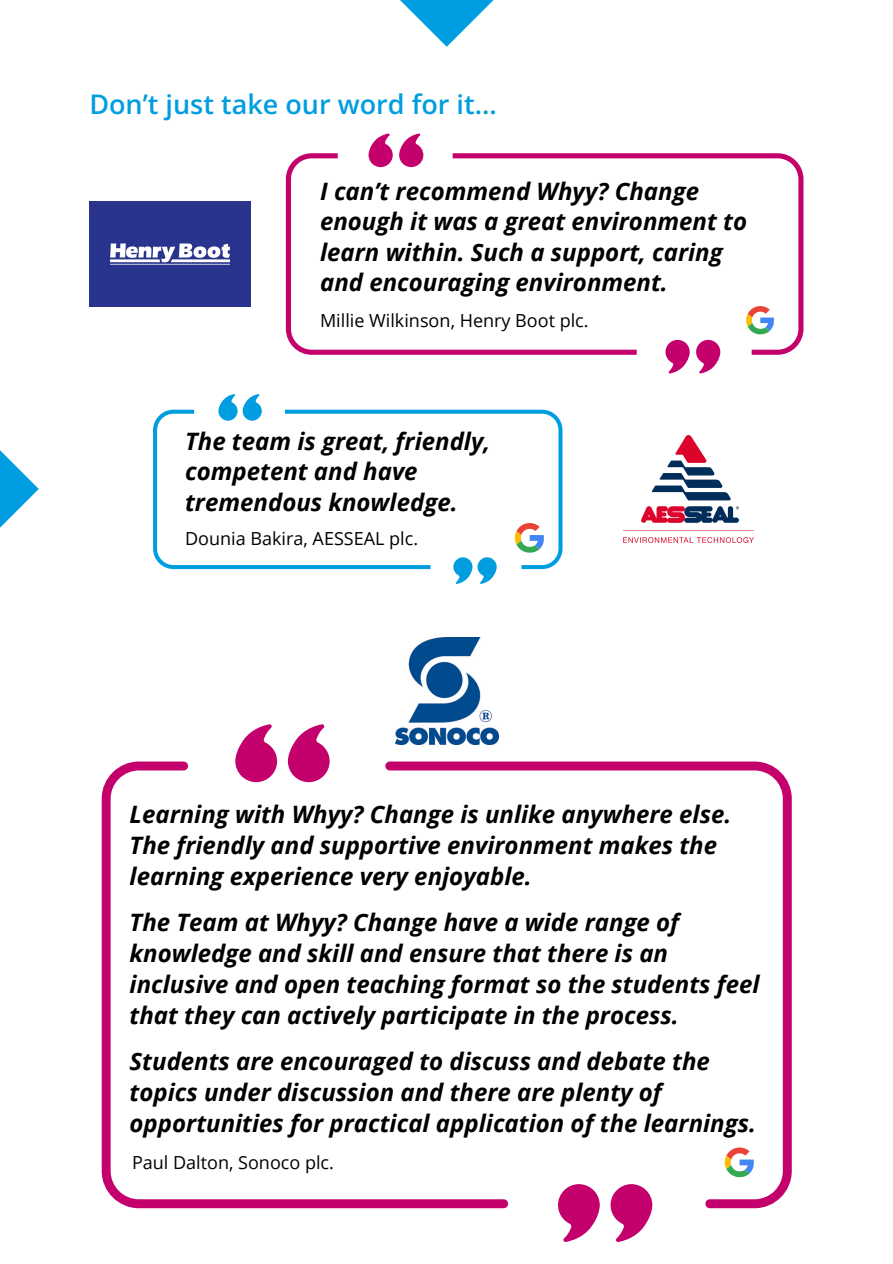
<style>
.page{position:relative;width:893px;height:1264px;background:#fff}
.page>*{position:absolute;margin:0;border:0;box-sizing:border-box;transform-origin:0 0}
.t1{font:600 27px "Open Sans";color:#009ee0}
.t2{font:italic 700 24px/31px "Open Sans";color:#000}
.t3{font:18px "Open Sans";color:#000}
</style>
<div class="page">
<svg style="left:400px;top:0;width:94px;height:47px"></svg>
<svg style="left:153px;top:394px;width:409px;height:190px"></svg>
<img style="left:623px;top:435px;width:130px;height:107px">
<svg style="left:558px;top:1208px;width:41px;height:33px"></svg>
<svg style="left:610px;top:1208px;width:42px;height:33px"></svg>
<svg style="left:288px;top:724px;width:42px;height:37px"></svg>
<svg style="left:235px;top:724px;width:42px;height:37px"></svg>
<svg style="left:102px;top:761px;width:283px;height:447px"></svg>
<svg style="left:385px;top:761px;width:406px;height:447px"></svg>
<svg style="left:714px;top:1137px;width:49px;height:50px"></svg>
<svg style="left:0;top:450px;width:39px;height:78px"></svg>
<svg style="left:666px;top:355px;width:23px;height:18px"></svg>
<svg style="left:696px;top:355px;width:24px;height:18px"></svg>
<svg style="left:399px;top:133px;width:24px;height:20px"></svg>
<svg style="left:368px;top:133px;width:25px;height:20px"></svg>
<svg style="left:286px;top:153px;width:166px;height:202px"></svg>
<svg style="left:452px;top:153px;width:351px;height:202px"></svg>
<svg style="left:736px;top:296px;width:47px;height:48px"></svg>
<img style="left:89px;top:201px;width:161px;height:105px">
<img style="left:395px;top:638px;width:103px;height:106px">
<p class="t1" style="left:89px;top:85px;width:409px">Don’t just take our word for it...</p>
<h2 class="t2" style="left:320px;top:175px;width:428px;line-height:30.3px">I can’t recommend Whyy? Change enough it was a great environment to learn within. Such a support, caring and encouraging environment.</h2>
<p class="t3" style="left:320px;top:308px;width:270px">Millie Wilkinson, Henry Boot plc.</p>
<h1 class="t2" style="left:185px;top:425px;width:306px;line-height:30.3px">The team is great, friendly, competent and have tremendous knowledge.</h1>
<p class="t3" style="left:185px;top:525px;width:234px">Dounia Bakira, AESSEAL plc.</p>
<h2 class="t2" style="left:130px;top:797px;width:603px">Learning with Whyy? Change is unlike anywhere else.<br>The friendly and supportive environment makes the learning experience very enjoyable.</h2>
<p class="t2" style="left:130px;top:905px;width:631px">The Team at Whyy? Change have a wide range of knowledge and skill and ensure that there is an inclusive and open teaching format so the students feel that they can actively participate in the process.</p>
<p class="t2" style="left:130px;top:1044px;width:627px">Students are encouraged to discuss and debate the topics under discussion and there are plenty of opportunities for practical application of the learnings.</p>
<p class="t3" style="left:132px;top:1149px;width:203px">Paul Dalton, Sonoco plc.</p>
</div>
